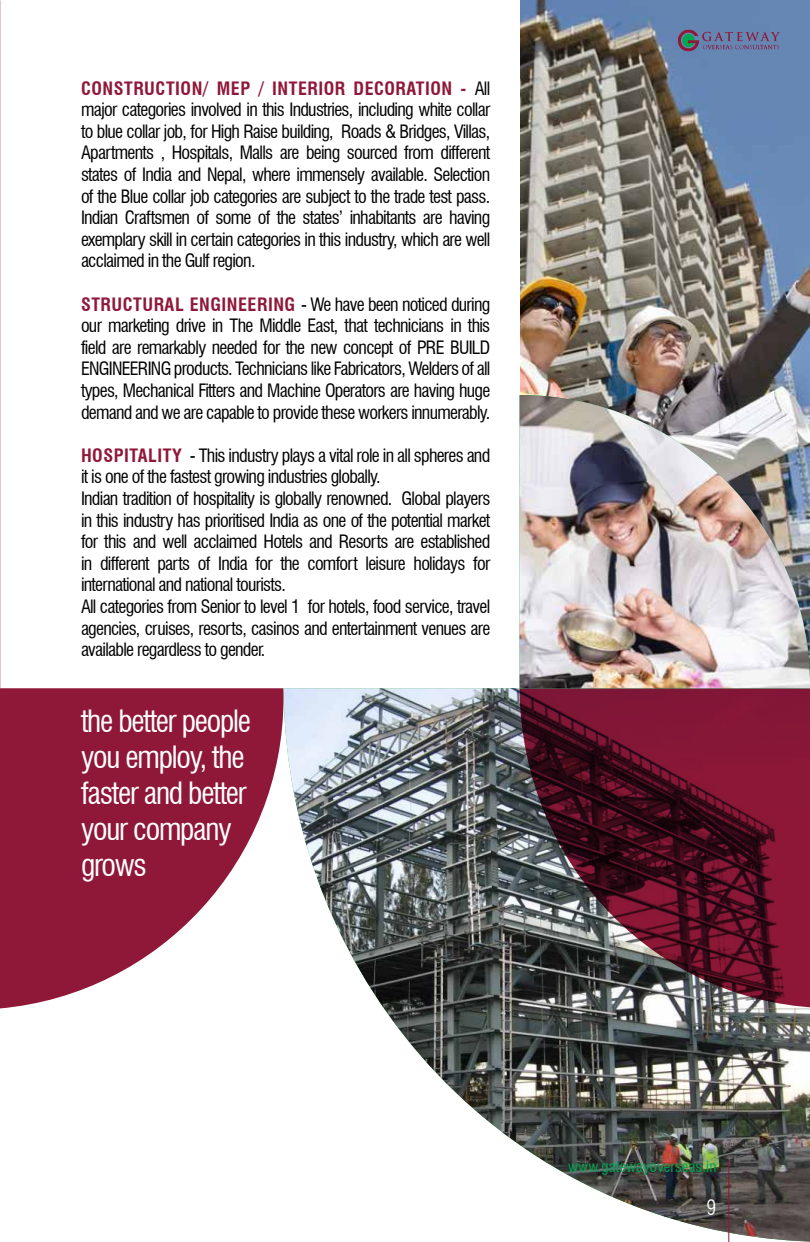
<style>
.page{position:relative;width:810px;height:1242px;background:#fff}
.page>*{position:absolute;margin:0;border:0;box-sizing:border-box;transform-origin:0 0}
.t1{font:condensed 30px/36px "Swiss 721 BT";letter-spacing:-.04em;color:#fff}
.t2{font:300 condensed 21px "Swiss 721 BT";color:#fff}
.t3{font:condensed 18px/21.6px "Swiss 721 BT";letter-spacing:-.04em;color:#000;text-align:justify}
.t4{font:condensed 15px "Swiss 721 BT";letter-spacing:.01em;color:#00a651}
.s1{font-weight:700;color:#8f1838}
</style>
<div class="page">
<img style="left:0;top:0;width:1px;height:688px">
<img style="left:520px;top:0;width:290px;height:395px">
<img style="left:284px;top:688px;width:526px;height:554px">
<svg style="left:520px;top:688px;width:290px;height:320px"></svg>
<svg style="left:0;top:688px;width:284px;height:320px;fill:#8f1838"></svg>
<img style="left:520px;top:395px;width:290px;height:293px">
<hr style="left:729px;top:1161px;width:1px;height:81px;background:#8f1838">
<svg style="left:678px;top:30px;width:102px;height:21px"></svg>
<p class="t3" style="left:81px;top:77px;width:411px"><span class="s1">CONSTRUCTION/ MEP / INTERIOR DECORATION -</span> All major categories involved in this Industries, including white collar to blue collar job, for High Raise building, Roads &amp; Bridges, Villas, Apartments , Hospitals, Malls are being sourced from different states of India and Nepal, where immensely available. Selection of the Blue collar job categories are subject to the trade test pass.<br>Indian Craftsmen of some of the states’ inhabitants are having exemplary skill in certain categories in this industry, which are well acclaimed in the Gulf region.</p>
<p class="t3" style="left:81px;top:293px;width:411px"><span class="s1">STRUCTURAL ENGINEERING</span> - We have been noticed during our marketing drive in The Middle East, that technicians in this field are remarkably needed for the new concept of PRE BUILD ENGINEERING products. Technicians like Fabricators, Welders of all types, Mechanical Fitters and Machine Operators are having huge demand and we are capable to provide these workers innumerably.</p>
<p class="t3" style="left:81px;top:445px;width:411px;text-align:left"><span class="s1">HOSPITALITY</span> - This industry plays a vital role in all spheres and it is one of the fastest growing industries globally.<br>Indian tradition of hospitality is globally renowned. Global players in this industry has prioritised India as one of the potential market for this and well acclaimed Hotels and Resorts are established in different parts of India for the comfort leisure holidays for international and national tourists.<br>All categories from Senior to level 1 for hotels, food service, travel agencies, cruises, resorts, casinos and entertainment venues are available regardless to gender.</p>
<h1 class="t1" style="left:81px;top:703px;width:172px">the better people you employ, the faster and better your company grows</h1>
<p class="t4" style="left:568px;top:1158px;width:150px">www.gatewayoverseas.in</p>
<p class="t2" style="left:707px;top:1195px;width:11px">9</p>
</div>
